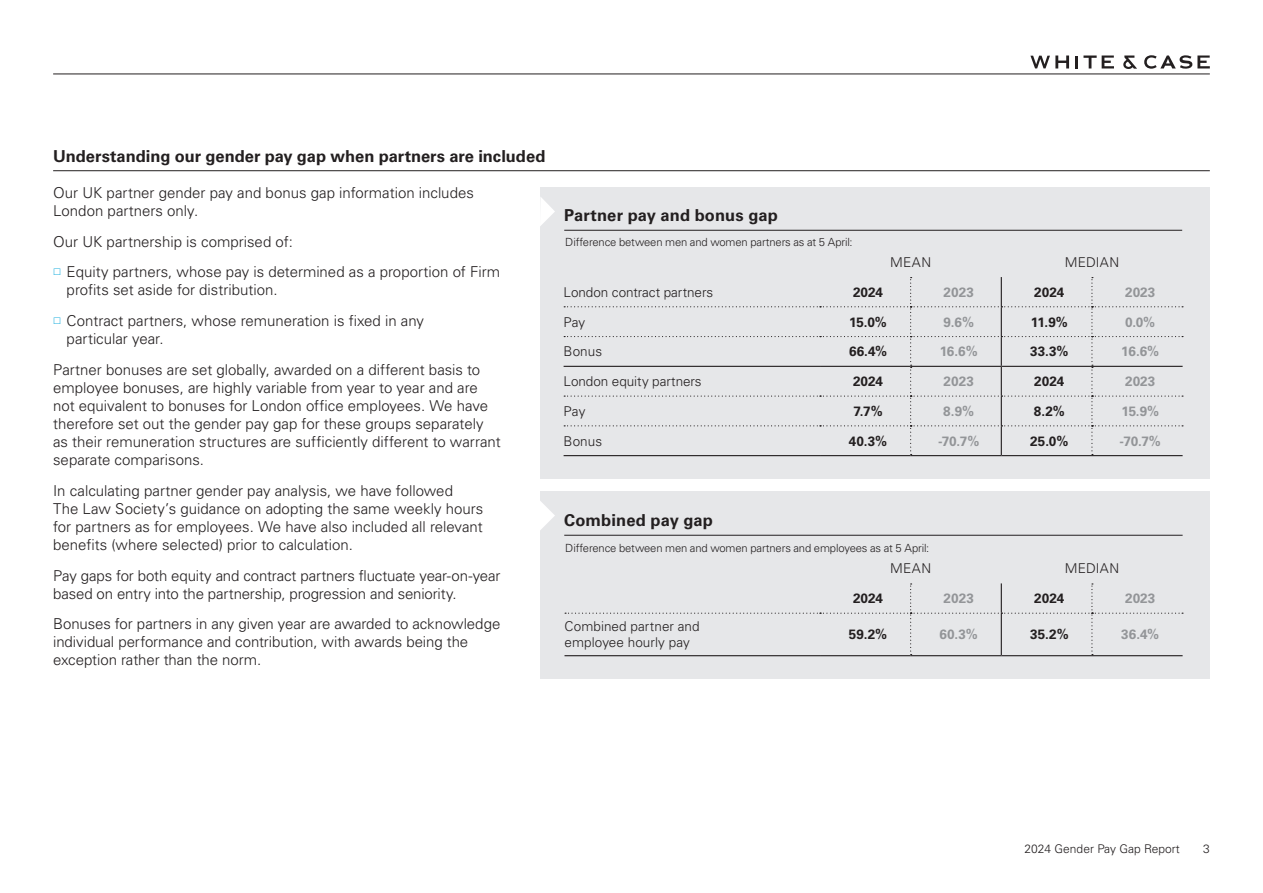
<style>
.page{position:relative;width:1263px;height:893px;background:#fff}
.page>*{position:absolute;margin:0;border:0;box-sizing:border-box;transform-origin:0 0}
.Paragraph_Style_3{font:700 16.5px "Univers LT Pro 65";color:#231f20}
.DEALS_-_Tombstone_Headline{font:700 16.5px "Univers LT Pro 65";letter-spacing:.005em;color:#231f20}
.t1{font:300 15px/18px "Univers LT Pro 45";color:#231f20}
.GENERAL_-_Body{font:300 13.5px/16.2px "Univers LT Pro 45";letter-spacing:.005em;color:#231f20}
.GENERAL_-_Body-2{font:700 13.5px "Univers LT Pro 65";letter-spacing:.005em;color:#939598}
.GENERAL_-_Body-3{font:700 13.5px "Univers LT Pro 65";color:#231f20}
.t2{font:300 12px "Univers LT Pro 45";color:#231f20}
.GENERAL_-_Body-4{font:300 11.25px "Univers LT Pro 45";letter-spacing:-.015em;color:#231f20}
</style>
<div class="page">
<svg style="left:1123px;top:56px;width:14px;height:13px"></svg>
<svg style="left:1030px;top:56px;width:39px;height:12px"></svg>
<svg style="left:1075px;top:56px;width:39px;height:12px"></svg>
<svg style="left:1144px;top:55px;width:66px;height:14px"></svg>
<hr style="left:53px;top:74px;width:1157px;height:1px;background:#231f20">
<hr style="left:53px;top:170px;width:1157px;height:1px;background:#231f20">
<div style="left:540px;top:187px;width:670px;height:291px;background:#e6e7e9"></div>
<svg style="left:540px;top:197px;width:15px;height:29px"></svg>
<hr style="left:564px;top:230px;width:618px;height:1px;background:#231f20">
<svg style="left:564px;top:277px;width:619px;height:178px"></svg>
<hr style="left:564px;top:455px;width:256px;height:1px;background:#231f20">
<hr style="left:820px;top:455px;width:91px;height:1px;background:#231f20">
<hr style="left:911px;top:455px;width:90px;height:1px;background:#231f20">
<hr style="left:1001px;top:455px;width:91px;height:1px;background:#231f20">
<hr style="left:1092px;top:455px;width:90px;height:1px;background:#231f20">
<hr style="left:564px;top:366px;width:256px;height:1px;background:#231f20">
<hr style="left:820px;top:366px;width:91px;height:1px;background:#231f20">
<hr style="left:911px;top:366px;width:90px;height:1px;background:#231f20">
<hr style="left:1001px;top:366px;width:91px;height:1px;background:#231f20">
<hr style="left:1092px;top:366px;width:90px;height:1px;background:#231f20">
<div style="left:540px;top:491px;width:670px;height:188px;background:#e6e7e9"></div>
<svg style="left:540px;top:501px;width:15px;height:29px"></svg>
<svg style="left:565px;top:583px;width:618px;height:72px"></svg>
<hr style="left:1001px;top:583px;width:1px;height:30px;background:#231f20">
<hr style="left:1001px;top:614px;width:1px;height:41px;background:#231f20">
<hr style="left:564px;top:655px;width:256px;height:1px;background:#231f20">
<hr style="left:820px;top:655px;width:91px;height:1px;background:#231f20">
<hr style="left:911px;top:655px;width:90px;height:1px;background:#231f20">
<hr style="left:1001px;top:655px;width:91px;height:1px;background:#231f20">
<hr style="left:1092px;top:655px;width:90px;height:1px;background:#231f20">
<hr style="left:564px;top:535px;width:618px;height:1px;background:#231f20">
<p class="Paragraph_Style_3" style="left:53px;top:146px;width:494px">Understanding our gender pay gap when partners are included</p>
<p class="t1" style="left:53px;top:184px;width:422px">Our UK partner gender pay and bonus gap information includes<br>London partners only.</p>
<p class="t1" style="left:67px;top:226px;width:435px;line-height:30.8px;text-indent:-14px">Our UK partnership is comprised of:<br>Equity partners, whose pay is determined as a proportion of Firm</p>
<p class="t1" style="left:67px;top:275px;width:359px;line-height:30.8px">profits set aside for distribution.<br>Contract partners, whose remuneration is fixed in any</p>
<p class="t1" style="left:53px;top:323px;width:429px;line-height:30.8px;text-indent:14px">particular year.<br>Partner bonuses are set globally, awarded on a different basis to</p>
<p class="t1" style="left:53px;top:379px;width:449px">employee bonuses, are highly variable from year to year and are not equivalent to bonuses for London office employees. We have therefore set out the gender pay gap for these groups separately as their remuneration structures are sufficiently different to warrant separate comparisons.</p>
<p class="t1" style="left:53px;top:481px;width:432px">In calculating partner gender pay analysis, we have followed<br>The Law Society’s guidance on adopting the same weekly hours for partners as for employees. We have also included all relevant benefits (where selected) prior to calculation.</p>
<p class="t1" style="left:53px;top:566px;width:449px">Pay gaps for both equity and contract partners fluctuate year-on-year based on entry into the partnership, progression and seniority.</p>
<p class="t1" style="left:53px;top:615px;width:449px">Bonuses for partners in any given year are awarded to acknowledge individual performance and contribution, with awards being the exception rather than the norm.</p>
<p class="DEALS_-_Tombstone_Headline" style="left:564px;top:206px;width:215px">Partner pay and bonus gap</p>
<p class="GENERAL_-_Body-4" style="left:565px;top:235px;width:289px">Difference between men and women partners as at 5 April:</p>
<p class="GENERAL_-_Body" style="left:890px;top:254px;width:42px">MEAN</p>
<p class="GENERAL_-_Body" style="left:1065px;top:254px;width:56px">MEDIAN</p>
<p class="GENERAL_-_Body" style="left:564px;top:284px;width:151px">London contract partners</p>
<p class="GENERAL_-_Body-3" style="left:853px;top:284px;width:32px">2024</p>
<p class="GENERAL_-_Body-2" style="left:943px;top:284px;width:32px">2023</p>
<p class="GENERAL_-_Body-3" style="left:1034px;top:284px;width:32px">2024</p>
<p class="GENERAL_-_Body-2" style="left:1125px;top:284px;width:32px">2023</p>
<p class="GENERAL_-_Body" style="left:564px;top:314px;width:23px">Pay</p>
<p class="GENERAL_-_Body-3" style="left:849px;top:314px;width:39px">15.0%</p>
<p class="GENERAL_-_Body-2" style="left:943px;top:314px;width:32px">9.6%</p>
<p class="GENERAL_-_Body-3" style="left:1031px;top:314px;width:38px">11.9%</p>
<p class="GENERAL_-_Body-2" style="left:1125px;top:314px;width:32px">0.0%</p>
<p class="GENERAL_-_Body" style="left:564px;top:343px;width:40px">Bonus</p>
<p class="GENERAL_-_Body-3" style="left:849px;top:344px;width:40px">66.4%</p>
<p class="GENERAL_-_Body-2" style="left:940px;top:344px;width:39px">16.6%</p>
<p class="GENERAL_-_Body-3" style="left:1030px;top:344px;width:40px">33.3%</p>
<p class="GENERAL_-_Body-2" style="left:1121px;top:344px;width:39px">16.6%</p>
<p class="GENERAL_-_Body" style="left:564px;top:373px;width:140px">London equity partners</p>
<p class="GENERAL_-_Body-3" style="left:853px;top:373px;width:32px">2024</p>
<p class="GENERAL_-_Body-2" style="left:943px;top:373px;width:32px">2023</p>
<p class="GENERAL_-_Body-3" style="left:1034px;top:373px;width:32px">2024</p>
<p class="GENERAL_-_Body-2" style="left:1125px;top:373px;width:32px">2023</p>
<p class="GENERAL_-_Body" style="left:564px;top:403px;width:23px">Pay</p>
<p class="GENERAL_-_Body-3" style="left:853px;top:403px;width:31px">7.7%</p>
<p class="GENERAL_-_Body-2" style="left:943px;top:403px;width:32px">8.9%</p>
<p class="GENERAL_-_Body-3" style="left:1034px;top:403px;width:33px">8.2%</p>
<p class="GENERAL_-_Body-2" style="left:1121px;top:403px;width:39px">15.9%</p>
<p class="GENERAL_-_Body" style="left:564px;top:433px;width:40px">Bonus</p>
<p class="GENERAL_-_Body-3" style="left:849px;top:433px;width:40px">40.3%</p>
<p class="GENERAL_-_Body-2" style="left:938px;top:433px;width:43px">-70.7%</p>
<p class="GENERAL_-_Body-3" style="left:1030px;top:433px;width:40px">25.0%</p>
<p class="GENERAL_-_Body-2" style="left:1119px;top:433px;width:43px">-70.7%</p>
<p class="DEALS_-_Tombstone_Headline" style="left:564px;top:511px;width:150px">Combined pay gap</p>
<p class="GENERAL_-_Body-4" style="left:565px;top:541px;width:366px">Difference between men and women partners and employees as at 5 April:</p>
<p class="GENERAL_-_Body" style="left:890px;top:560px;width:42px">MEAN</p>
<p class="GENERAL_-_Body" style="left:1065px;top:560px;width:56px">MEDIAN</p>
<p class="GENERAL_-_Body-3" style="left:853px;top:590px;width:32px">2024</p>
<p class="GENERAL_-_Body-2" style="left:943px;top:590px;width:32px">2023</p>
<p class="GENERAL_-_Body-3" style="left:1034px;top:590px;width:32px">2024</p>
<p class="GENERAL_-_Body-2" style="left:1125px;top:590px;width:32px">2023</p>
<p class="GENERAL_-_Body" style="left:564px;top:618px;width:137px">Combined partner and employee hourly pay</p>
<p class="GENERAL_-_Body-3" style="left:849px;top:626px;width:40px">59.2%</p>
<p class="GENERAL_-_Body-2" style="left:939px;top:626px;width:40px">60.3%</p>
<p class="GENERAL_-_Body-3" style="left:1030px;top:626px;width:40px">35.2%</p>
<p class="GENERAL_-_Body-2" style="left:1121px;top:626px;width:39px">36.4%</p>
<p class="t2" style="left:1024px;top:841px;width:157px">2024 Gender Pay Gap Report</p>
<p class="t2" style="left:1203px;top:841px;width:8px">3</p>
</div>
